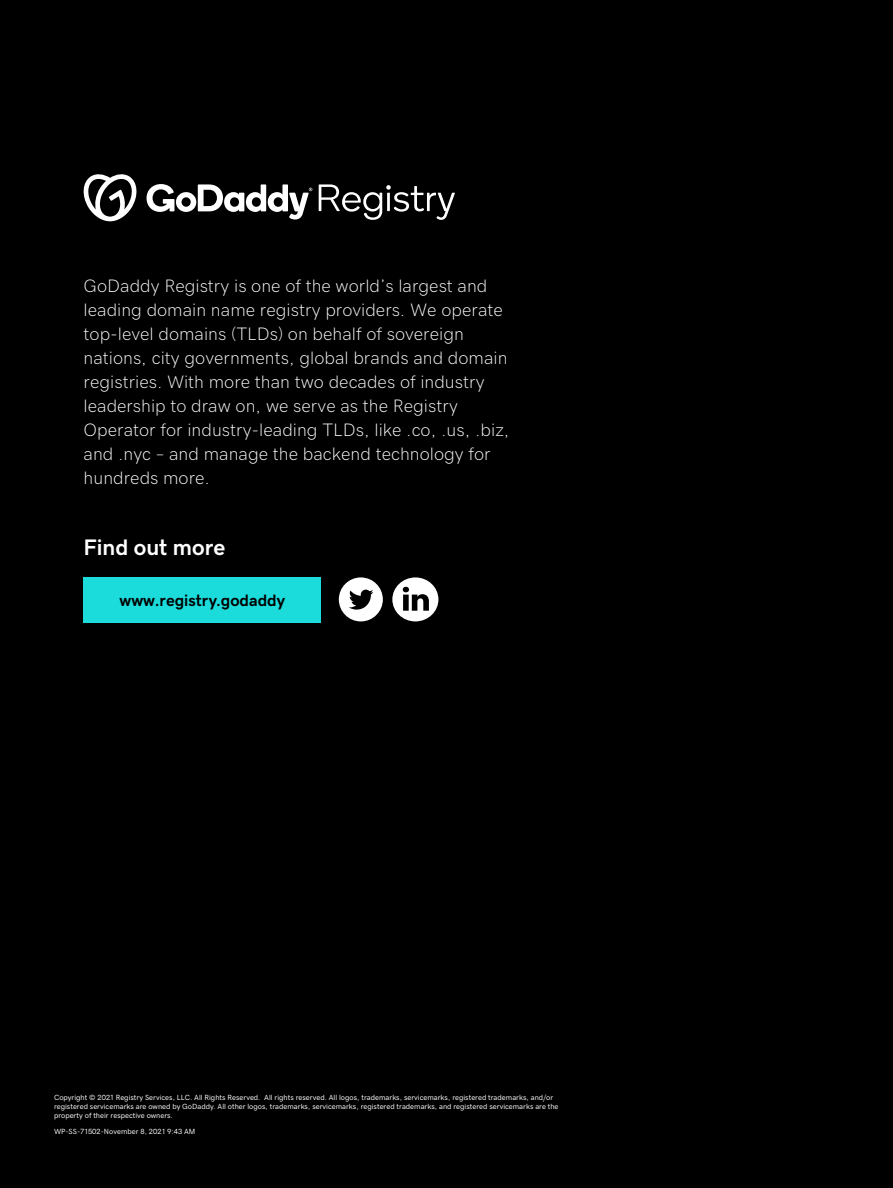
<style>
.page{position:relative;width:893px;height:1188px;background:#000}
.page>*{position:absolute;margin:0;border:0;box-sizing:border-box;transform-origin:0 0}
.t1{font:700 22.5px "GD Sherpa";color:#fff}
.t2{font:300 18px/24px "GD Sherpa";color:#fff}
.t3{font:700 16.5px "GD Sherpa";color:#000}
.t4{font:500 7.5px/9px "GD Sherpa";color:#fff}
</style>
<div class="page">
<div style="left:84px;top:577px;width:237px;height:46px;background:#1bdbdb"></div>
<svg style="left:339px;top:577px;width:44px;height:44px"></svg>
<svg style="left:392px;top:577px;width:46px;height:44px"></svg>
<svg style="left:83px;top:174px;width:54px;height:47px"></svg>
<svg style="left:147px;top:184px;width:165px;height:36px"></svg>
<svg style="left:319px;top:184px;width:136px;height:36px"></svg>
<p class="t2" style="left:84px;top:272px;width:428px">GoDaddy Registry is one of the world’s largest and leading domain name registry providers. We operate top-level domains (TLDs) on behalf of sovereign nations, city governments, global brands and domain registries. With more than two decades of industry leadership to draw on, we serve as the Registry Operator for industry-leading TLDs, like .co, .us, .biz, and .nyc – and manage the backend technology for hundreds more.</p>
<p class="t1" style="left:84px;top:530px;width:143px">Find out more</p>
<p class="t3" style="left:120px;top:588px;width:167px">www.registry.godaddy</p>
<p class="t4" style="left:54px;top:1093px;width:506px">Copyright © 2021 Registry Services, LLC. All Rights Reserved. All rights reserved. All logos, trademarks, servicemarks, registered trademarks, and/or registered servicemarks are owned by GoDaddy. All other logos, trademarks, servicemarks, registered trademarks, and registered servicemarks are the property of their respective owners.</p>
<p class="t4" style="left:54px;top:1126px;width:143px">WP-SS-71502-November 8, 2021 9:43 AM</p>
</div>
